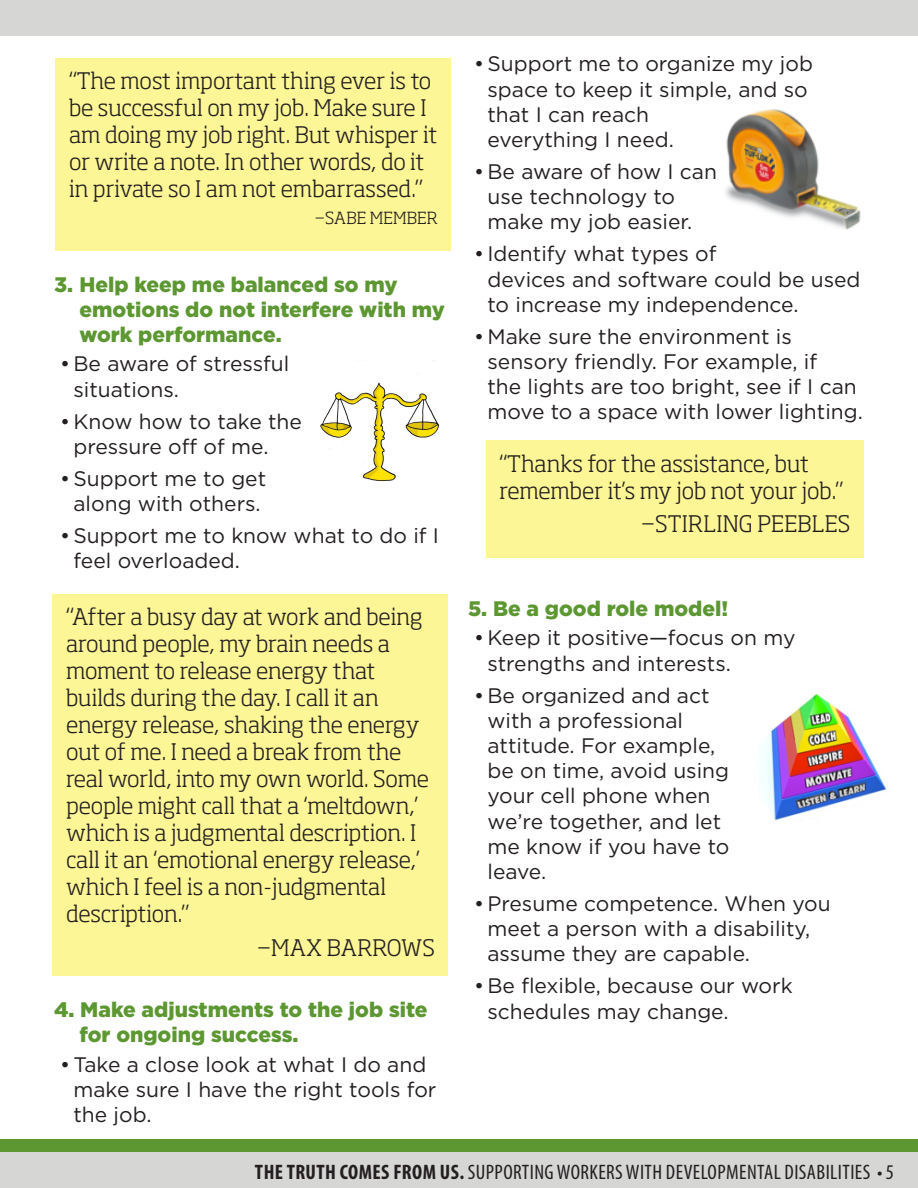
<style>
.page{position:relative;width:918px;height:1188px;background:#fff}
.page>*{position:absolute;margin:0;border:0;box-sizing:border-box;transform-origin:0 0}
.call_out{font:300 22.5px/27px "Soho Pro";letter-spacing:-.005em;color:#231f20}
.call_out-2{font:300 22.5px "Soho Pro";letter-spacing:.015em;color:#231f20}
.t1{font:21px/25.2px "Gotham HTF";color:#231f20}
.t2{font:900 21px/25.2px "Gotham HTF";color:#5c9731}
.t3{font:condensed 21px "Myriad Pro";letter-spacing:.02em;color:#231f20}
.callout_quote_name{font:300 16.5px "Soho Pro";letter-spacing:.015em;color:#231f20}
.s1{font-weight:700}
</style>
<div class="page">
<div style="left:0;top:1139px;width:918px;height:49px;background:#d6d6d5"></div>
<div style="left:0;top:1139px;width:918px;height:13px;background:#5c9731"></div>
<div style="left:0;top:0;width:918px;height:36px;background:#d6d6d5"></div>
<div style="left:56px;top:58px;width:396px;height:192px;background:#fdf696"></div>
<div style="left:52px;top:594px;width:396px;height:382px;background:#fdf696"></div>
<div style="left:486px;top:441px;width:378px;height:117px;background:#fdf696"></div>
<img style="left:725px;top:109px;width:136px;height:121px">
<img style="left:763px;top:694px;width:124px;height:127px">
<img style="left:320px;top:373px;width:119px;height:109px">
<p class="call_out" style="left:69px;top:65px;width:370px">“The most important thing ever is to be successful on my job. Make sure I am doing my job right. But whisper it or write a note. In other words, do it in private so I am not embarrassed.”</p>
<p class="callout_quote_name" style="left:315px;top:205px;width:125px">—SABE MEMBER</p>
<h3 class="t2" style="left:80px;top:271px;width:367px;text-indent:-26px">3. Help keep me balanced so my emotions do not interfere with my work performance.</h3>
<p class="t1" style="left:74px;top:351px;width:217px;text-indent:-14px">• Be aware of stressful situations.</p>
<p class="t1" style="left:74px;top:408px;width:230px;text-indent:-14px">• Know how to take the pressure off of me.</p>
<p class="t1" style="left:60px;top:465px;width:208px;text-align:center">• Support me to get along with others.</p>
<p class="t1" style="left:74px;top:523px;width:367px;text-indent:-14px">• Support me to know what to do if I feel overloaded.</p>
<p class="call_out" style="left:66px;top:601px;width:364px">“After a busy day at work and being around people, my brain needs a moment to release energy that builds during the day. I call it an energy release, shaking the energy out of me. I need a break from the real world, into my own world. Some people might call that a ‘meltdown,’ which is a judgmental description. I call it an ‘emotional energy release,’ which I feel is a non-judgmental description.”</p>
<p class="call_out" style="left:257px;top:932px;width:179px">—MAX BARROWS</p>
<h3 class="t2" style="left:80px;top:996px;width:350px;text-indent:-26px">4. Make adjustments to the job site for ongoing success.</h3>
<p class="t1" style="left:74px;top:1051px;width:364px;text-indent:-14px">• Take a close look at what I do and make sure I have the right tools for the job.</p>
<p class="t1" style="left:488px;top:51px;width:327px;text-indent:-14px">• Support me to organize my job space to keep it simple, and so that I can reach<br>everything I need.</p>
<p class="t1" style="left:488px;top:159px;width:231px;text-indent:-14px">• Be aware of how I can use technology to make my job easier.</p>
<p class="t1" style="left:488px;top:241px;width:375px;text-indent:-14px">• Identify what types of<br>devices and software could be used to increase my independence.</p>
<p class="t1" style="left:488px;top:323px;width:377px;text-indent:-14px">• Make sure the environment is sensory friendly. For example, if<br>the lights are too bright, see if I can move to a space with lower lighting.</p>
<p class="call_out" style="left:500px;top:448px;width:345px">“Thanks for the assistance, but remember it’s my job not your job.”</p>
<p class="call_out-2" style="left:641px;top:507px;width:211px">—STIRLING PEEBLES</p>
<h3 class="t2" style="left:468px;top:595px;width:262px">5. Be a good role model!</h3>
<p class="t1" style="left:488px;top:625px;width:309px;text-indent:-14px">• Keep it positive—focus on my strengths and interests.</p>
<p class="t1" style="left:488px;top:682px;width:243px;text-indent:-14px">• Be organized and act with a professional attitude. For example, be on time, avoid using your cell phone when we’re together, and let me know if you have to leave.</p>
<p class="t1" style="left:488px;top:891px;width:345px;text-indent:-14px">• Presume competence. When you meet a person with a disability, assume they are capable.</p>
<p class="t1" style="left:488px;top:973px;width:307px;text-indent:-14px">• Be flexible, because our work schedules may change.</p>
<p class="t3" style="left:255px;top:1161px;width:641px"><span class="s1">THE TRUTH COMES FROM US.</span> SUPPORTING WORKERS WITH DEVELOPMENTAL DISABILITIES • 5</p>
</div>
